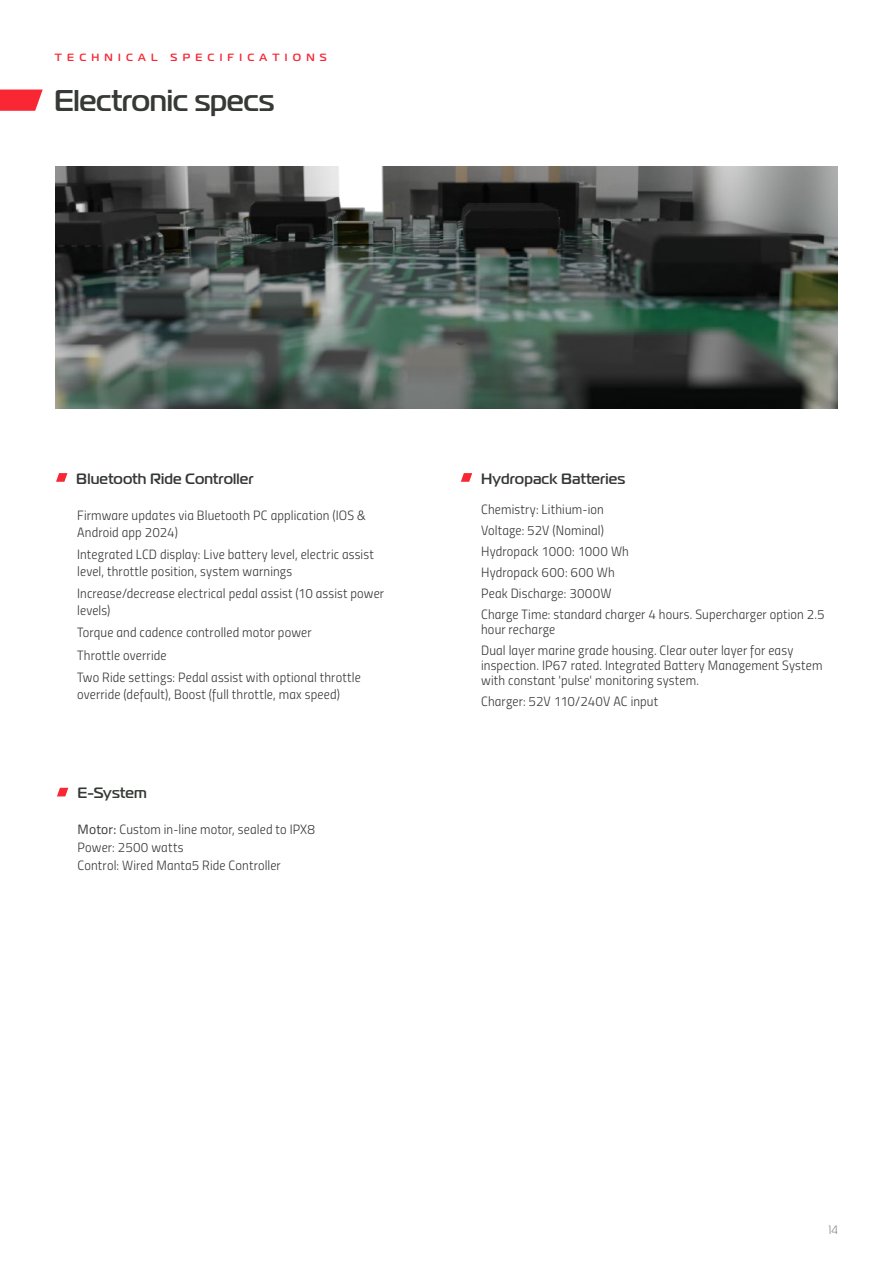
<style>
.page{position:relative;width:893px;height:1263px;background:#fff}
.page>*{position:absolute;margin:0;border:0;box-sizing:border-box;transform-origin:0 0}
.t1{font:500 30px "Magistral";letter-spacing:-.01em;color:#353a36}
.t2{font:500 15px "Magistral";letter-spacing:.01em;color:#353935}
.t3{font:13.5px/21px "Titillium Light Upright";letter-spacing:.01em;color:#353935}
.t4{font:300 12px "Magistral Cond";color:#6f7c7d}
.t5{font:500 10.5px "Magistral";letter-spacing:.5em;color:#f92634}
.s1{font-family:"Titillium Web"}
</style>
<div class="page">
<img style="left:56px;top:167px;width:781px;height:242px">
<svg style="left:461px;top:473px;width:11px;height:9px"></svg>
<svg style="left:56px;top:473px;width:11px;height:9px"></svg>
<svg style="left:57px;top:788px;width:11px;height:8px"></svg>
<svg style="left:0;top:90px;width:43px;height:21px"></svg>
<p class="t5" style="left:55px;top:51px;width:273px">TECHNICAL SPECIFICATIONS</p>
<h1 class="t1" style="left:54px;top:82px;width:222px">Electronic specs</h1>
<p class="t2" style="left:76px;top:469px;width:179px">Bluetooth Ride Controller</p>
<p class="t3" style="left:77px;top:506px;width:290px;line-height:16.5px">Firmware updates via Bluetooth PC application (IOS &amp;<br>Android app 2024)</p>
<p class="t3" style="left:77px;top:545px;width:298px;line-height:16.5px">Integrated LCD display: Live battery level, electric assist level, throttle position, system warnings</p>
<p class="t3" style="left:77px;top:584px;width:308px;line-height:16.5px">Increase/decrease electrical pedal assist (10 assist power levels)</p>
<p class="t3" style="left:77px;top:620px;width:285px;line-height:22.5px">Torque and cadence controlled motor power<br>Throttle override<br>Two Ride settings: Pedal assist with optional throttle</p>
<p class="t3" style="left:77px;top:683px;width:264px">override (default), Boost (full throttle, max speed)</p>
<p class="t2" style="left:78px;top:784px;width:71px">E-System</p>
<p class="t3" style="left:78px;top:820px;width:239px;line-height:18px"><span class="s1">Motor:</span> Custom in-line motor, sealed to IPX8<br>Power: 2500 watts<br>Control: Wired Manta5 Ride Controller</p>
<p class="t2" style="left:481px;top:469px;width:146px">Hydropack Batteries</p>
<p class="t3" style="left:481px;top:498px;width:345px">Chemistry: Lithium-ion<br>Voltage: 52V (Nominal)<br>Hydropack 1000: 1000 Wh<br>Hydropack 600: 600 Wh<br>Peak Discharge: 3000W<br>Charge Time: standard charger 4 hours. Supercharger option 2.5</p>
<p class="t3" style="left:481px;top:618px;width:314px">hour recharge<br>Dual layer marine grade housing. Clear outer layer for easy</p>
<p class="t3" style="left:481px;top:657px;width:343px;line-height:15px">inspection. IP67 rated. Integrated Battery Management System with constant 'pulse' monitoring system.</p>
<p class="t3" style="left:481px;top:690px;width:179px">Charger: 52V 110/240V AC input</p>
<p class="t4" style="left:829px;top:1223px;width:10px">14</p>
</div>
